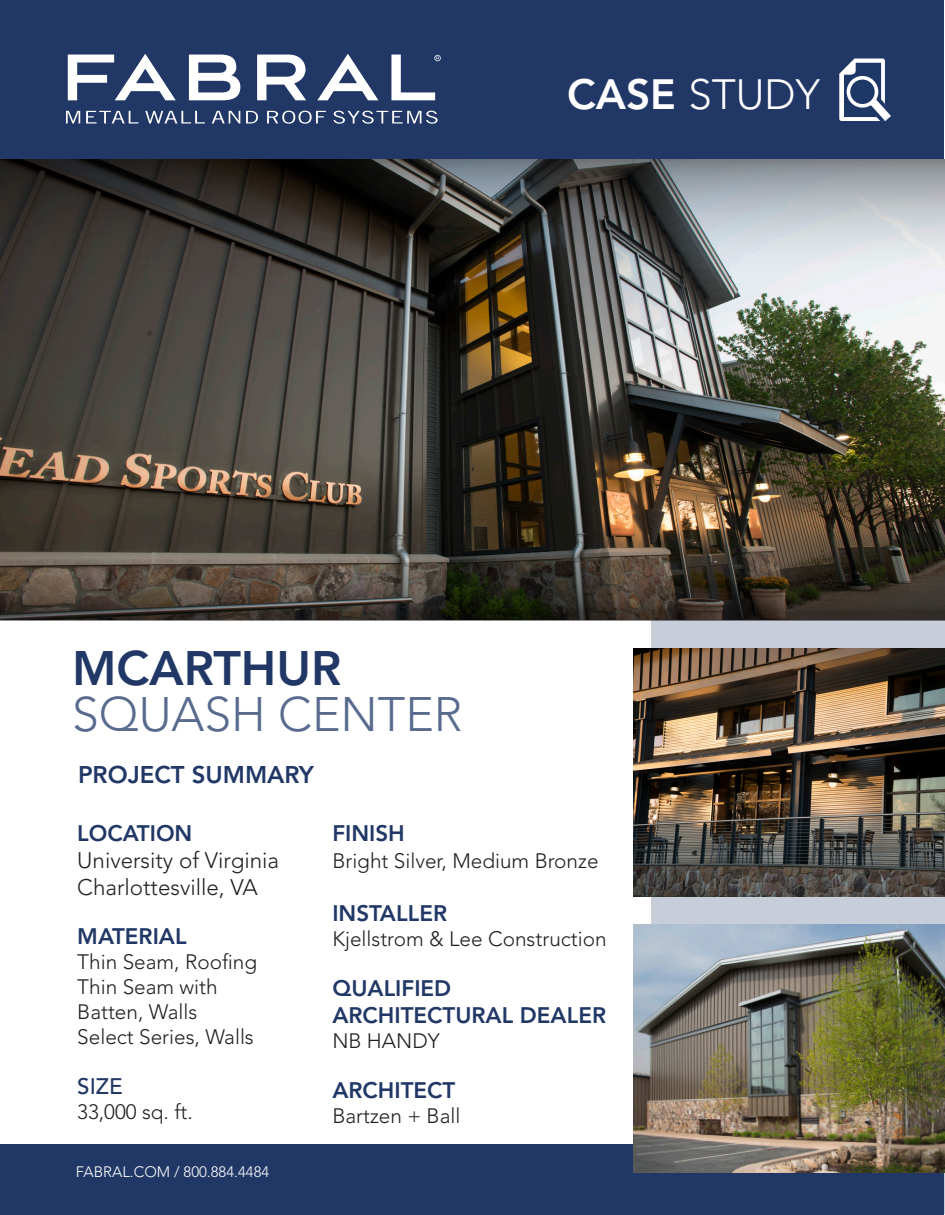
<style>
.page{position:relative;width:945px;height:1215px;background:#fff}
.page>*{position:absolute;margin:0;border:0;box-sizing:border-box;transform-origin:0 0}
.t1{font:300 48px/46.5px "Avenir LT Std";color:#586a8d}
.t2{font:300 42px "Avenir LT Std";color:#fff}
.t3{font:800 24px "Avenir LT Std";color:#213867}
.t4{font:800 22.35px/26.8px "Avenir LT Std";color:#213867}
.t5{font:300 22.35px/26.8px "Avenir LT Std";color:#231f20}
.t6{font:500 22.35px "Avenir LT Std";color:#213867}
.t7{font:300 20.7px/24.9px "Avenir LT Std";color:#231f20}
.t8{font:300 15px "Avenir LT Std";color:#fff}
.s1{font-weight:800}
.s2{font-weight:800;color:#213867}
</style>
<div class="page">
<div style="left:1px;top:0;width:943px;height:159px;background:#213867"></div>
<div style="left:651px;top:599px;width:294px;height:614px;background:#c7cdd9"></div>
<div style="left:0;top:1144px;width:944px;height:71px;background:#213867"></div>
<svg style="left:68px;top:54px;width:108px;height:46px"></svg>
<svg style="left:189px;top:55px;width:51px;height:45px"></svg>
<svg style="left:257px;top:55px;width:49px;height:45px"></svg>
<svg style="left:317px;top:54px;width:61px;height:46px"></svg>
<svg style="left:391px;top:55px;width:50px;height:45px"></svg>
<svg style="left:66px;top:111px;width:14px;height:12px"></svg>
<svg style="left:86px;top:111px;width:52px;height:12px"></svg>
<svg style="left:145px;top:111px;width:60px;height:12px"></svg>
<svg style="left:212px;top:111px;width:28px;height:12px"></svg>
<svg style="left:246px;top:111px;width:12px;height:12px"></svg>
<svg style="left:267px;top:111px;width:59px;height:12px"></svg>
<svg style="left:333px;top:111px;width:105px;height:12px"></svg>
<svg style="left:839px;top:59px;width:52px;height:62px"></svg>
<img style="left:0;top:159px;width:945px;height:460px">
<svg style="left:1px;top:534px;width:943px;height:87px;background:#433c32"></svg>
<svg style="left:1px;top:159px;width:943px;height:118px;background:#595959"></svg>
<img style="left:634px;top:925px;width:311px;height:248px">
<img style="left:634px;top:649px;width:311px;height:247px">
<p class="t2" style="left:567px;top:70px;width:254px"><span class="s1">CASE</span> STUDY</p>
<p class="t1" style="left:72px;top:645px;width:392px"><span class="s2">MCARTHUR<br></span>SQUASH CENTER</p>
<p class="t3" style="left:78px;top:761px;width:237px">PROJECT SUMMARY</p>
<p class="t4" style="left:77px;top:820px;width:117px">LOCATION</p>
<p class="t5" style="left:77px;top:847px;width:203px">University of Virginia<br>Charlottesville, VA</p>
<p class="t4" style="left:77px;top:923px;width:111px">MATERIAL</p>
<p class="t7" style="left:77px;top:950px;width:181px">Thin Seam, Roofing</p>
<p class="t7" style="left:77px;top:975px;width:142px">Thin Seam with<br>Batten, Walls</p>
<p class="t7" style="left:77px;top:1025px;width:178px">Select Series, Walls</p>
<p class="t6" style="left:77px;top:1073px;width:47px">SIZE</p>
<p class="t7" style="left:77px;top:1099px;width:117px">33,000 sq. ft.</p>
<p class="t8" style="left:76px;top:1163px;width:195px">FABRAL.COM / 800.884.4484</p>
<p class="t4" style="left:332px;top:820px;width:74px">FINISH</p>
<p class="t7" style="left:332px;top:848px;width:268px">Bright Silver, Medium Bronze</p>
<p class="t4" style="left:332px;top:900px;width:116px">INSTALLER</p>
<p class="t7" style="left:332px;top:927px;width:276px">Kjellstrom &amp; Lee Construction</p>
<p class="t4" style="left:332px;top:975px;width:275px">QUALIFIED<br>ARCHITECTURAL DEALER</p>
<p class="t7" style="left:332px;top:1028px;width:109px">NB HANDY</p>
<p class="t4" style="left:332px;top:1077px;width:125px">ARCHITECT</p>
<p class="t7" style="left:332px;top:1103px;width:130px">Bartzen + Ball</p>
</div>
